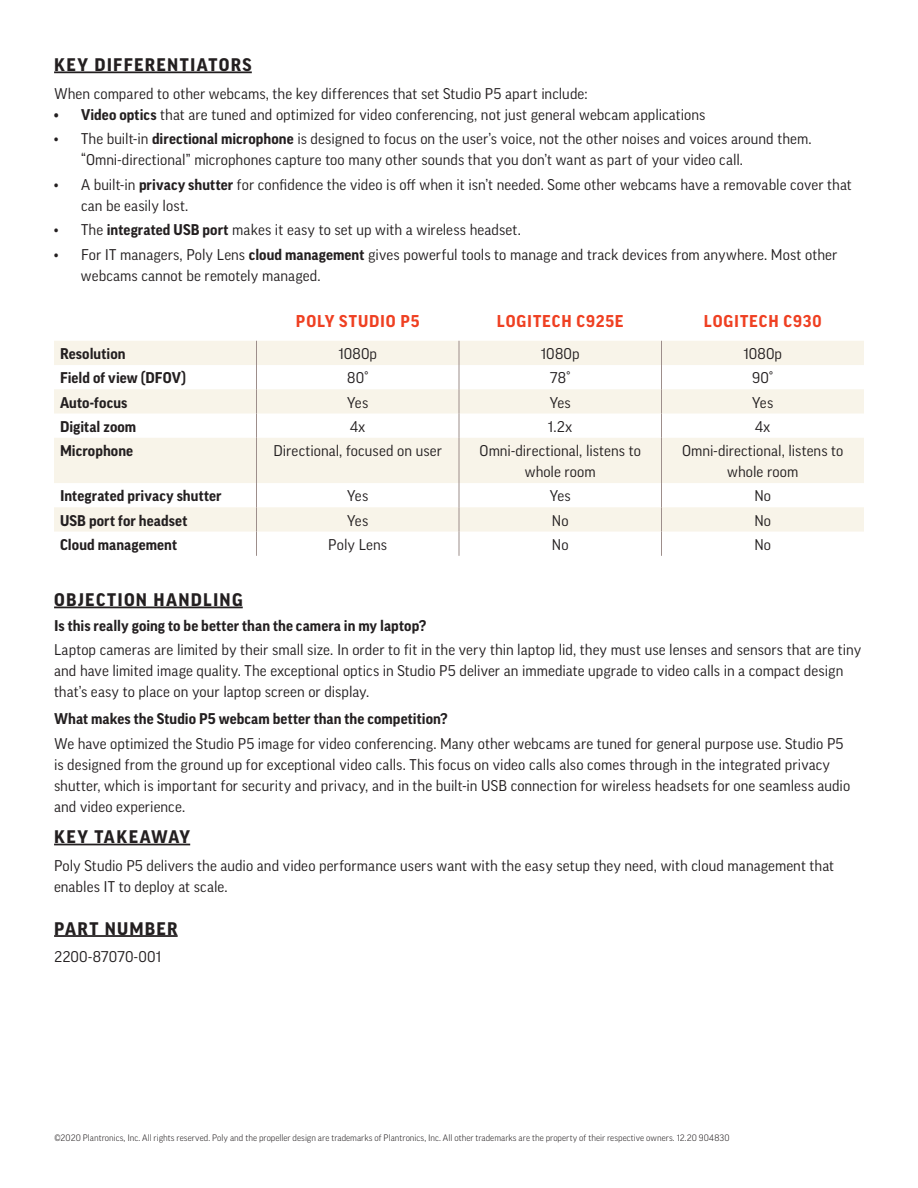
<style>
.page{position:relative;width:918px;height:1188px;background:#fff}
.page>*{position:absolute;margin:0;border:0;box-sizing:border-box;transform-origin:0 0}
.t1{font:700 19.5px "Good Headline Pro";letter-spacing:.065em;color:#231f20}
.t2{font:700 16.5px "Good Pro";letter-spacing:.05em;color:#ef4022}
.t3{font:15px/21px "Good Pro";letter-spacing:.005em;color:#231f20}
.t4{font:700 15px "Good Pro";letter-spacing:.005em;color:#231f20}
.t5{font:300 9px "Good Pro";letter-spacing:.005em;color:#231f20}
.s1{font-weight:700}
</style>
<div class="page">
<hr style="left:54px;top:71px;width:198px;height:2px;background:#231f20">
<hr style="left:54px;top:607px;width:189px;height:1px;background:#231f20">
<hr style="left:54px;top:844px;width:136px;height:1px;background:#231f20">
<hr style="left:54px;top:935px;width:124px;height:2px;background:#231f20">
<svg style="left:54px;top:341px;width:810px;height:191px;fill:#f8f4e9"></svg>
<svg style="left:256px;top:341px;width:1px;height:97px"></svg>
<svg style="left:459px;top:341px;width:1px;height:97px"></svg>
<svg style="left:661px;top:341px;width:1px;height:97px"></svg>
<hr style="left:256px;top:438px;width:1px;height:45px;background:#9d8e8b">
<hr style="left:459px;top:438px;width:1px;height:45px;background:#9d8e8b">
<hr style="left:661px;top:438px;width:1px;height:45px;background:#9d8e8b">
<svg style="left:256px;top:483px;width:1px;height:73px"></svg>
<svg style="left:459px;top:483px;width:1px;height:73px"></svg>
<svg style="left:661px;top:483px;width:1px;height:73px"></svg>
<h1 class="t1" style="left:54px;top:56px;width:199px">KEY DIFFERENTIATORS</h1>
<p class="t3" style="left:54px;top:83px;width:535px">When compared to other webcams, the key differences that set Studio P5 apart include:</p>
<p class="t3" style="left:54px;top:104px;width:653px"><span class="s1">• Video optics</span> that are tuned and optimized for video conferencing, not just general webcam applications</p>
<p class="t3" style="left:81px;top:128px;width:732px;text-indent:-27px">• The built-in <span class="s1">directional microphone</span> is designed to focus on the user’s voice, not the other noises and voices around them. “Omni-directional” microphones capture too many other sounds that you don’t want as part of your video call.</p>
<p class="t3" style="left:81px;top:174px;width:772px;text-indent:-27px">• A built-in <span class="s1">privacy shutter</span> for confidence the video is off when it isn’t needed. Some other webcams have a removable cover that can be easily lost.</p>
<p class="t3" style="left:54px;top:219px;width:468px">• The <span class="s1">integrated USB port</span> makes it easy to set up with a wireless headset.</p>
<p class="t3" style="left:81px;top:244px;width:758px;text-indent:-27px">• For IT managers, Poly Lens <span class="s1">cloud management</span> gives powerful tools to manage and track devices from anywhere. Most other webcams cannot be remotely managed.</p>
<p class="t2" style="left:296px;top:311px;width:125px">POLY STUDIO P5</p>
<p class="t2" style="left:497px;top:311px;width:128px">LOGITECH C925E</p>
<p class="t2" style="left:704px;top:311px;width:119px">LOGITECH C930</p>
<p class="t4" style="left:60px;top:345px;width:67px">Resolution</p>
<p class="t3" style="left:338px;top:343px;width:40px">1080p</p>
<p class="t3" style="left:541px;top:343px;width:40px">1080p</p>
<p class="t3" style="left:743px;top:343px;width:40px">1080p</p>
<p class="t4" style="left:60px;top:369px;width:128px">Field of view (DFOV)</p>
<p class="t3" style="left:347px;top:367px;width:23px">80°</p>
<p class="t3" style="left:550px;top:367px;width:22px">78°</p>
<p class="t3" style="left:752px;top:367px;width:22px">90°</p>
<p class="t4" style="left:60px;top:394px;width:69px">Auto-focus</p>
<p class="t3" style="left:347px;top:392px;width:23px">Yes</p>
<p class="t3" style="left:550px;top:392px;width:23px">Yes</p>
<p class="t3" style="left:752px;top:392px;width:23px">Yes</p>
<p class="t4" style="left:60px;top:418px;width:78px">Digital zoom</p>
<p class="t3" style="left:350px;top:416px;width:17px">4x</p>
<p class="t3" style="left:548px;top:416px;width:26px">1.2x</p>
<p class="t3" style="left:755px;top:416px;width:17px">4x</p>
<p class="t4" style="left:60px;top:442px;width:75px">Microphone</p>
<p class="t3" style="left:274px;top:440px;width:170px">Directional, focused on user</p>
<p class="t3" style="left:480px;top:440px;width:163px;text-align:center">Omni-directional, listens to whole room</p>
<p class="t3" style="left:682px;top:440px;width:163px;text-align:center">Omni-directional, listens to whole room</p>
<p class="t4" style="left:60px;top:487px;width:163px">Integrated privacy shutter</p>
<p class="t3" style="left:347px;top:485px;width:23px">Yes</p>
<p class="t3" style="left:550px;top:485px;width:23px">Yes</p>
<p class="t3" style="left:754px;top:485px;width:18px">No</p>
<p class="t4" style="left:60px;top:512px;width:129px">USB port for headset</p>
<p class="t3" style="left:347px;top:510px;width:23px">Yes</p>
<p class="t3" style="left:552px;top:510px;width:18px">No</p>
<p class="t3" style="left:754px;top:510px;width:18px">No</p>
<p class="t4" style="left:60px;top:536px;width:119px">Cloud management</p>
<p class="t3" style="left:328px;top:534px;width:60px">Poly Lens</p>
<p class="t3" style="left:552px;top:534px;width:18px">No</p>
<p class="t3" style="left:754px;top:534px;width:18px">No</p>
<h1 class="t1" style="left:54px;top:591px;width:190px">OBJECTION HANDLING</h1>
<p class="t4" style="left:54px;top:617px;width:374px">Is this really going to be better than the camera in my laptop?</p>
<p class="t3" style="left:54px;top:639px;width:809px">Laptop cameras are limited by their small size. In order to fit in the very thin laptop lid, they must use lenses and sensors that are tiny and have limited image quality. The exceptional optics in Studio P5 deliver an immediate upgrade to video calls in a compact design that’s easy to place on your laptop screen or display.</p>
<p class="t4" style="left:54px;top:710px;width:395px">What makes the Studio P5 webcam better than the competition?</p>
<p class="t3" style="left:54px;top:733px;width:798px">We have optimized the Studio P5 image for video conferencing. Many other webcams are tuned for general purpose use. Studio P5 is designed from the ground up for exceptional video calls. This focus on video calls also comes through in the integrated privacy shutter, which is important for security and privacy, and in the built-in USB connection for wireless headsets for one seamless audio and video experience.</p>
<h1 class="t1" style="left:54px;top:828px;width:138px">KEY TAKEAWAY</h1>
<p class="t3" style="left:54px;top:855px;width:782px">Poly Studio P5 delivers the audio and video performance users want with the easy setup they need, with cloud management that enables IT to deploy at scale.</p>
<h1 class="t1" style="left:54px;top:919px;width:125px">PART NUMBER</h1>
<p class="t3" style="left:54px;top:947px;width:109px">2200-87070-001</p>
<p class="t5" style="left:54px;top:1133px;width:677px">©2020 Plantronics, Inc. All rights reserved. Poly and the propeller design are trademarks of Plantronics, Inc. All other trademarks are the property of their respective owners. 12.20 904830</p>
</div>
